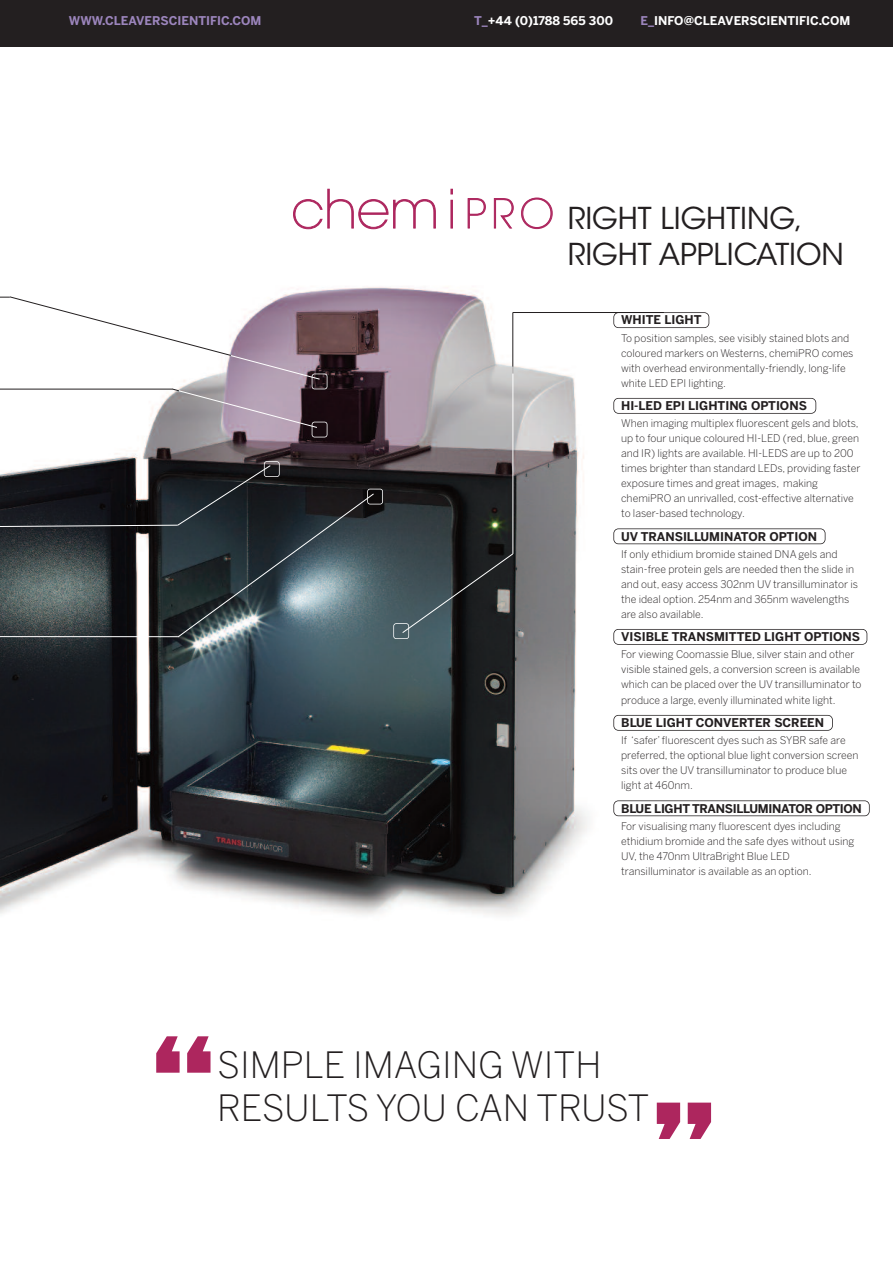
<style>
.page{position:relative;width:893px;height:1263px;background:#fff}
.page>*{position:absolute;margin:0;border:0;box-sizing:border-box;transform-origin:0 0}
.t1{font:900 118.5px "Benton Sans";color:#ad265e}
.t2{font:200 52.5px "ITC Avant Garde Std";letter-spacing:-.005em;color:#ad265e}
.t3{font:300 36px "Benton Sans";letter-spacing:-.02em;color:#231f20}
.t4{font:300 36px "Benton Sans";color:#231f20}
.t5{font:30px/36px "ITC Avant Garde Std";color:#231f20}
.t6{font:700 12px "Benton Sans";color:#231f20}
.t7{font:700 12px "Benton Sans";color:#fff}
.t8{font:700 12px "Benton Sans";letter-spacing:-.025em;color:#231f20}
.t9{font:700 12px "Benton Sans";color:#9c85bd}
.t10{font:300 10.5px/15px "Benton Sans";color:#231f20}
.s1{color:#9c85bd}
.s2{font-size:39.9px}
</style>
<div class="page">
<img style="left:0;top:188px;width:697px;height:728px">
<div style="left:0;top:0;width:893px;height:47px;background:#231f20"></div>
<div style="left:312px;top:374px;width:15px;height:15px;border:2px solid #fff;border-radius:3px"></div>
<div style="left:312px;top:422px;width:15px;height:15px;border:2px solid #fff;border-radius:3px"></div>
<div style="left:264px;top:461px;width:16px;height:16px;border:2px solid #fff;border-radius:3px"></div>
<div style="left:393px;top:623px;width:16px;height:16px;border:2px solid #fff;border-radius:3px"></div>
<div style="left:367px;top:489px;width:16px;height:15px;border:2px solid #fff;border-radius:3px"></div>
<svg style="left:0;top:465px;width:375px;height:173px;background:#3a4246"></svg>
<svg style="left:171px;top:388px;width:147px;height:40px;background:#9b8e9a"></svg>
<svg style="left:0;top:296px;width:320px;height:84px"></svg>
<svg style="left:402px;top:553px;width:112px;height:81px;background:#323b3e"></svg>
<div style="left:613px;top:312px;width:96px;height:16px;border:2px solid #231f20;border-radius:5px"></div>
<div style="left:613px;top:398px;width:203px;height:16px;border:2px solid #231f20;border-radius:5px"></div>
<div style="left:613px;top:528px;width:212px;height:16px;border:2px solid #231f20;border-radius:5px"></div>
<div style="left:613px;top:629px;width:254px;height:16px;border:2px solid #231f20;border-radius:5px"></div>
<div style="left:613px;top:715px;width:220px;height:16px;border:2px solid #231f20;border-radius:5px"></div>
<div style="left:613px;top:800px;width:257px;height:16px;border:2px solid #231f20;border-radius:5px"></div>
<hr style="left:0;top:389px;width:172px;height:1px;background:#231f20">
<hr style="left:512px;top:312px;width:1px;height:62px;background:#231f20">
<hr style="left:513px;top:312px;width:151px;height:1px;background:#231f20">
<hr style="left:512px;top:367px;width:1px;height:187px;background:#fff">
<svg style="left:293px;top:189px;width:143px;height:40px"></svg>
<div style="left:451px;top:200px;width:2px;height:28px;border:1px solid #ad265e"></div>
<svg style="left:468px;top:198px;width:18px;height:31px"></svg>
<svg style="left:494px;top:198px;width:19px;height:31px"></svg>
<svg style="left:521px;top:197px;width:32px;height:32px"></svg>
<p class="t9" style="left:69px;top:14px;width:194px">WWW.CLEAVERSCIENTIFIC.COM</p>
<p class="t7" style="left:474px;top:14px;width:141px"><span class="s1">T_</span>+44 (0)1788 565 300</p>
<p class="t7" style="left:641px;top:14px;width:211px"><span class="s1">E_</span>INFO@CLEAVERSCIENTIFIC.COM</p>
<h2 class="t2" style="left:291px;top:189px;width:264px">chemi<span class="s2">PRO</span></h2>
<h3 class="t5" style="left:568px;top:202px;width:278px">RIGHT LIGHTING,<br>RIGHT APPLICATION</h3>
<p class="t6" style="left:621px;top:313px;width:82px">WHITE LIGHT</p>
<p class="t10" style="left:621px;top:330px;width:234px">To position samples, see visibly stained blots and coloured markers on Westerns, chemiPRO comes with overhead environmentally-friendly, long-life white LED EPI lighting.</p>
<p class="t6" style="left:621px;top:399px;width:187px">HI-LED EPI LIGHTING OPTIONS</p>
<p class="t10" style="left:621px;top:416px;width:241px">When imaging multiplex fluorescent gels and blots, up to four unique coloured HI-LED (red, blue, green and IR) lights are available. HI-LEDS are up to 200 times brighter than standard LEDs, providing faster exposure times and great images, making chemiPRO an unrivalled, cost-effective alternative to laser-based technology.</p>
<p class="t6" style="left:621px;top:529px;width:197px">UV TRANSILLUMINATOR OPTION</p>
<p class="t10" style="left:621px;top:547px;width:238px">If only ethidium bromide stained DNA gels and stain-free protein gels are needed then the slide in and out, easy access 302nm UV transilluminator is the ideal option. 254nm and 365nm wavelengths are also available.</p>
<p class="t6" style="left:621px;top:630px;width:241px">VISIBLE TRANSMITTED LIGHT OPTIONS</p>
<p class="t10" style="left:621px;top:647px;width:242px">For viewing Coomassie Blue, silver stain and other visible stained gels, a conversion screen is available which can be placed over the UV transilluminator to produce a large, evenly illuminated white light.</p>
<p class="t6" style="left:621px;top:716px;width:205px">BLUE LIGHT CONVERTER SCREEN</p>
<p class="t10" style="left:621px;top:733px;width:239px">If ‘safer’ fluorescent dyes such as SYBR safe are preferred, the optional blue light conversion screen sits over the UV transilluminator to produce blue light at 460nm.</p>
<p class="t8" style="left:621px;top:801px;width:242px">BLUE LIGHT TRANSILLUMINATOR OPTION</p>
<p class="t10" style="left:621px;top:819px;width:235px">For visualising many fluorescent dyes including ethidium bromide and the safe dyes without using UV, the 470nm UltraBright Blue LED transilluminator is available as an option.</p>
<h1 class="t1" style="left:151px;top:1014px;width:66px">“</h1>
<h3 class="t4" style="left:217px;top:1044px;width:386px">SIMPLE IMAGING WITH</h3>
<h3 class="t3" style="left:217px;top:1088px;width:434px">RESULTS YOU CAN TRUST</h3>
<h1 class="t1" style="left:651px;top:1080px;width:66px">”</h1>
</div>
